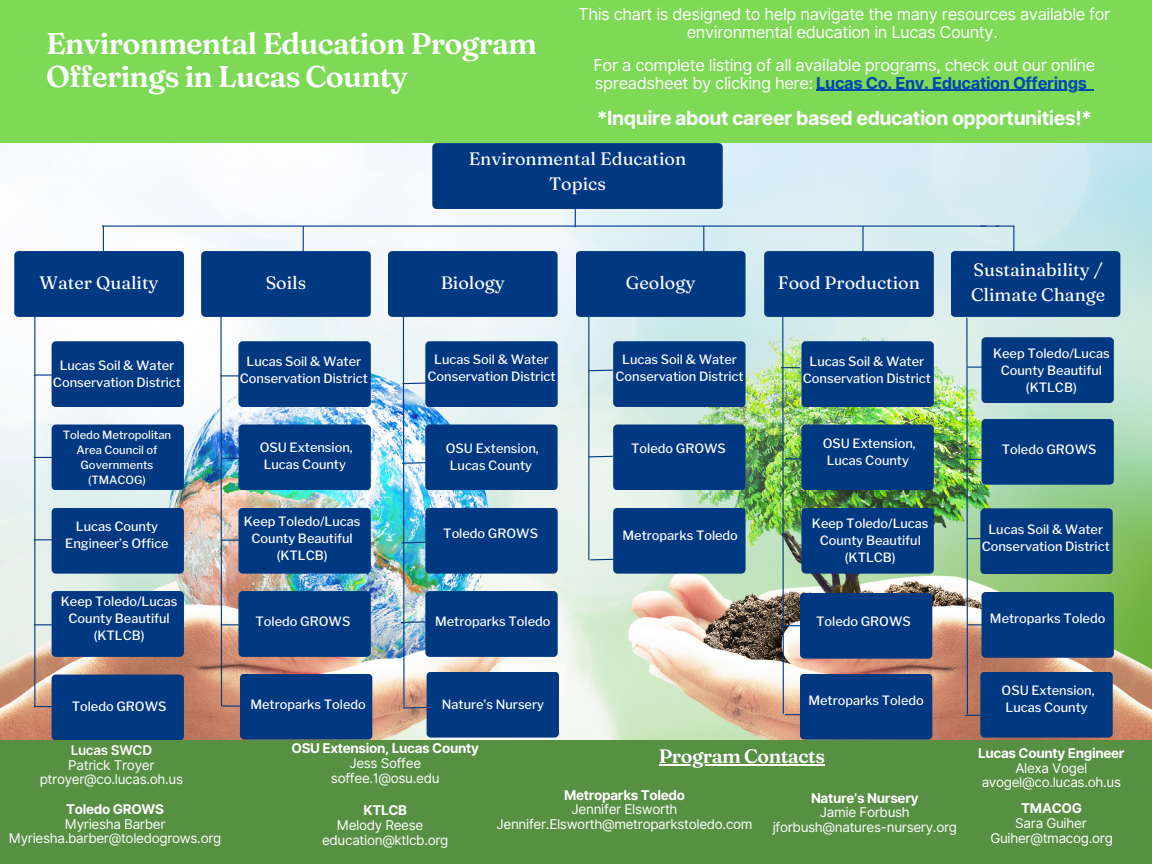
<style>
.page{position:relative;width:1152px;height:864px;background:#fff}
.page>*{position:absolute;margin:0;border:0;box-sizing:border-box;transform-origin:0 0}
.t1{font:600 30px/32.4px "Fraunces 9 pt";letter-spacing:-.025em;color:#fff}
.t2{font:700 19.5px "Inter";letter-spacing:-.025em;color:#fff}
.t3{font:600 19.5px "Fraunces 9 pt";letter-spacing:-.025em;color:#fff}
.t4{font:18px/24.8px "Fraunces 9 pt";color:#fff;text-align:center}
.t5{font:16.5px/18px "Inter";letter-spacing:-.025em;color:#fff;text-align:center}
.t6{font:13.5px/14.5px "Inter";letter-spacing:-.025em;color:#fff;text-align:center}
.t7{font:700 13.5px "Inter";letter-spacing:-.025em;color:#fff}
.t8{font:500 12.75px/17px "Libre Franklin";color:#fff;text-align:center}
.t9{font:500 11.25px/15px "Libre Franklin";color:#fff;text-align:center}
.s1{font-weight:700;color:#004aad}
.s2{font-weight:600}
.s3{font-weight:700}
</style>
<div class="page">
<img style="left:0;top:143px;width:1152px;height:598px">
<div style="left:0;top:0;width:1152px;height:143px;background:#7ed957"></div>
<div style="left:52px;top:341px;width:132px;height:66px;background:#003882"></div>
<hr style="left:34px;top:317px;width:1px;height:390px;background:#003882">
<svg style="left:34px;top:675px;width:150px;height:65px;background:#184381"></svg>
<svg style="left:34px;top:591px;width:150px;height:66px;background:#194b8c"></svg>
<svg style="left:34px;top:508px;width:150px;height:66px;background:#1a4d8d"></svg>
<svg style="left:34px;top:425px;width:150px;height:65px;background:#194c8e"></svg>
<hr style="left:34px;top:374px;width:20px;height:2px;background:#003882">
<svg style="left:576px;top:227px;width:170px;height:90px;background:#3b69a0"></svg>
<hr style="left:862px;top:226px;width:2px;height:25px;background:#003882">
<hr style="left:575px;top:179px;width:1px;height:48px;background:#003882">
<svg style="left:14px;top:226px;width:170px;height:91px"></svg>
<div style="left:432px;top:143px;width:291px;height:66px;background:#003882"></div>
<hr style="left:102px;top:226px;width:884px;height:1px;background:#003882">
<img style="left:201px;top:226px;width:171px;height:514px">
<hr style="left:588px;top:317px;width:1px;height:243px;background:#003882">
<div style="left:0;top:741px;width:1152px;height:123px;background:#578f43"></div>
<hr style="left:659px;top:764px;width:165px;height:1px;background:#fff">
<hr style="left:816px;top:90px;width:271px;height:1px;background:#004aad">
<img style="left:764px;top:251px;width:170px;height:489px">
<svg style="left:588px;top:341px;width:157px;height:66px;background:#215492"></svg>
<svg style="left:588px;top:425px;width:157px;height:65px;background:#235492"></svg>
<svg style="left:589px;top:508px;width:156px;height:66px;background:#235491"></svg>
<img style="left:388px;top:251px;width:171px;height:487px">
<svg style="left:951px;top:226px;width:169px;height:512px;background:#426d8e"></svg>
<h4 class="t1" style="left:46px;top:27px;width:493px">Environmental Education Program<br>Offerings in Lucas County</h4>
<h5 class="t5" style="left:578px;top:5px;width:534px">This chart is designed to help navigate the many resources available for environmental education in Lucas County.</h5>
<h5 class="t5" style="left:593px;top:56px;width:504px;text-align:left">For a complete listing of all available programs, check out our online spreadsheet by clicking here: <span class="s1">Lucas Co. Env. Education Offerings</span></h5>
<h6 class="t2" style="left:597px;top:106px;width:497px">*Inquire about career based education opportunities!*</h6>
<p class="t4" style="left:469px;top:146px;width:219px">Environmental Education<br>Topics</p>
<h2 class="t4" style="left:40px;top:270px;width:121px">Water Quality</h2>
<h1 class="t4" style="left:266px;top:270px;width:42px">Soils</h1>
<h3 class="t4" style="left:441px;top:270px;width:66px">Biology</h3>
<h3 class="t4" style="left:626px;top:270px;width:71px">Geology</h3>
<h5 class="t4" style="left:778px;top:270px;width:144px">Food Production</h5>
<h4 class="t8" style="left:53px;top:357px;width:130px">Lucas Soil &amp; Water<br>Conservation District</h4>
<h5 class="t8" style="left:240px;top:353px;width:130px">Lucas Soil &amp; Water<br>Conservation District</h5>
<h5 class="t8" style="left:427px;top:351px;width:130px">Lucas Soil &amp; Water<br>Conservation District</h5>
<h5 class="t8" style="left:616px;top:351px;width:130px">Lucas Soil &amp; Water<br>Conservation District</h5>
<h3 class="t8" style="left:803px;top:353px;width:130px">Lucas Soil &amp; Water<br>Conservation District</h3>
<h5 class="t9" style="left:63px;top:427px;width:110px">Toledo Metropolitan<br>Area Council of<br>Governments (TMACOG)</h5>
<h5 class="t8" style="left:823px;top:434px;width:95px">OSU Extension,<br>Lucas County</h5>
<h5 class="t8" style="left:260px;top:439px;width:95px">OSU Extension,<br>Lucas County</h5>
<h5 class="t8" style="left:446px;top:440px;width:95px">OSU Extension,<br>Lucas County</h5>
<h5 class="t8" style="left:631px;top:440px;width:96px">Toledo GROWS</h5>
<h5 class="t8" style="left:65px;top:518px;width:105px">Lucas County<br>Engineer’s Office</h5>
<h3 class="t8" style="left:61px;top:593px;width:118px">Keep Toledo/Lucas<br>County Beautiful (KTLCB)</h3>
<h5 class="t8" style="left:244px;top:513px;width:118px">Keep Toledo/Lucas<br>County Beautiful (KTLCB)</h5>
<h5 class="t8" style="left:443px;top:525px;width:96px">Toledo GROWS</h5>
<h5 class="t8" style="left:256px;top:613px;width:96px">Toledo GROWS</h5>
<h5 class="t8" style="left:435px;top:613px;width:117px">Metroparks Toledo</h5>
<h3 class="t8" style="left:623px;top:527px;width:117px">Metroparks Toledo</h3>
<h5 class="t8" style="left:812px;top:515px;width:118px">Keep Toledo/Lucas<br>County Beautiful (KTLCB)</h5>
<h5 class="t8" style="left:816px;top:613px;width:96px">Toledo GROWS</h5>
<h6 class="t4" style="left:971px;top:258px;width:136px;text-align:left">Sustainability /<br>Climate Change</h6>
<h6 class="t8" style="left:993px;top:345px;width:118px">Keep Toledo/Lucas<br>County Beautiful (KTLCB)</h6>
<h2 class="t8" style="left:1002px;top:441px;width:96px">Toledo GROWS</h2>
<h6 class="t8" style="left:982px;top:521px;width:130px">Lucas Soil &amp; Water<br>Conservation District</h6>
<h6 class="t8" style="left:990px;top:610px;width:117px">Metroparks Toledo</h6>
<h3 class="t8" style="left:72px;top:698px;width:96px">Toledo GROWS</h3>
<h5 class="t6" style="left:40px;top:743px;width:145px"><span class="s2">Lucas SWCD<br></span>Patrick Troyer ptroyer@co.lucas.oh.us</h5>
<h5 class="t6" style="left:9px;top:802px;width:214px"><span class="s3">Toledo GROWS<br></span>Myriesha Barber<br>Myriesha.barber@toledogrows.org</h5>
<h5 class="t8" style="left:250px;top:696px;width:117px">Metroparks Toledo</h5>
<h6 class="t8" style="left:442px;top:696px;width:104px">Nature’s Nursery</h6>
<h5 class="t8" style="left:808px;top:691px;width:117px">Metroparks Toledo</h5>
<h5 class="t6" style="left:292px;top:741px;width:189px"><span class="s3">OSU Extension, Lucas County<br></span>Jess Soffee<br>soffee.1@osu.edu</h5>
<h5 class="t3" style="left:659px;top:744px;width:168px">Program Contacts</h5>
<h5 class="t7" style="left:363px;top:803px;width:45px">KTLCB</h5>
<h5 class="t6" style="left:337px;top:818px;width:88px">Melody Reese</h5>
<h5 class="t6" style="left:322px;top:833px;width:128px">education@ktlcb.org</h5>
<h5 class="t6" style="left:497px;top:788px;width:258px"><span class="s3">Metroparks Toledo<br></span>Jennifer Elsworth<br>Jennifer.Elsworth@metroparkstoledo.com</h5>
<h6 class="t6" style="left:773px;top:790px;width:186px"><span class="s3">Nature’s Nursery<br></span>Jamie Forbush jforbush@natures-nursery.org</h6>
<h6 class="t8" style="left:1002px;top:682px;width:95px">OSU Extension,<br>Lucas County</h6>
<h5 class="t6" style="left:978px;top:746px;width:148px"><span class="s3">Lucas County Engineer<br></span>Alexa Vogel avogel@co.lucas.oh.us</h5>
<h3 class="t6" style="left:990px;top:801px;width:124px"><span class="s3">TMACOG<br></span>Sara Guiher<br>Guiher@tmacog.org</h3>
</div>
